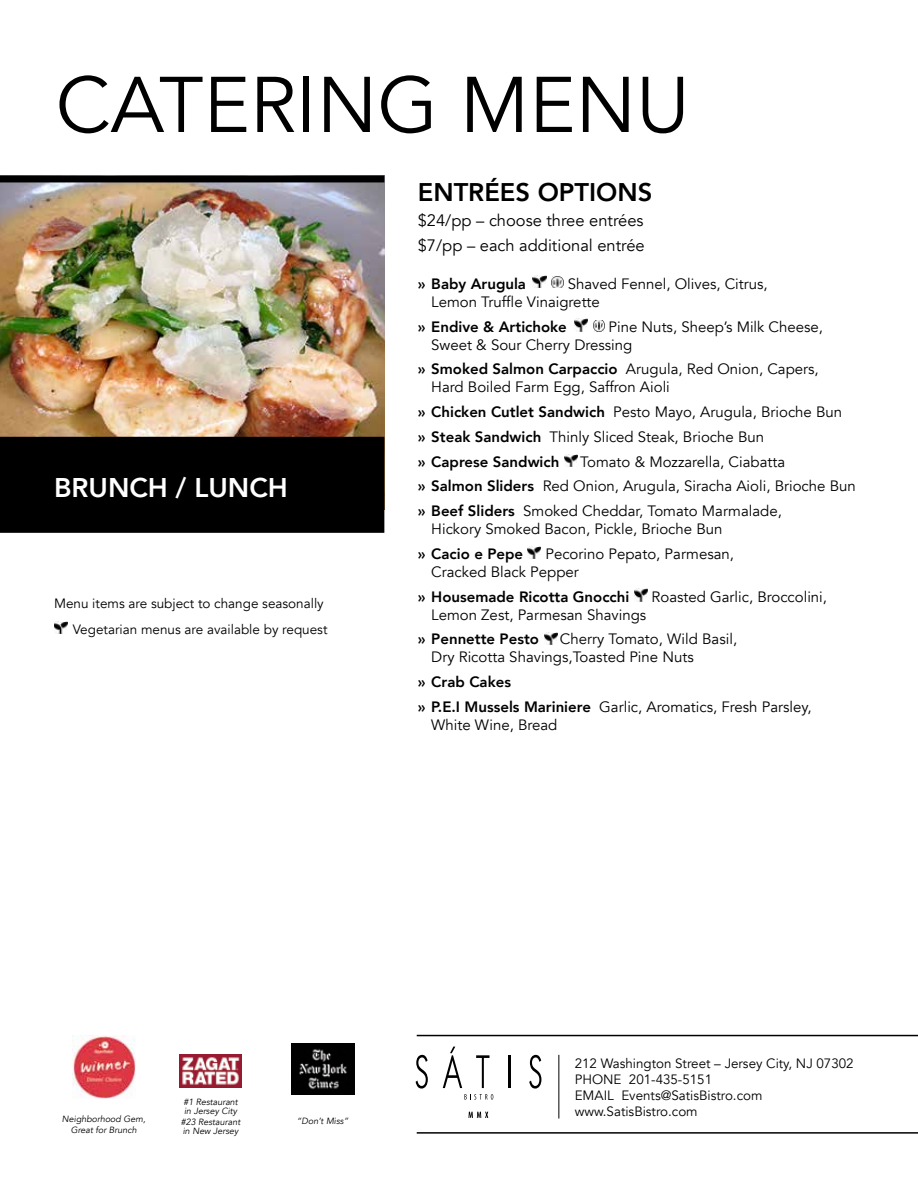
<style>
.page{position:relative;width:918px;height:1188px;background:#fff}
.page>*{position:absolute;margin:0;border:0;box-sizing:border-box;transform-origin:0 0}
.t1{font:78px "Avenir";color:#000}
.t2{font:800 27px "Avenir";color:#fff}
.t3{font:800 25.5px "Avenir";color:#000}
.t4{font:16.5px/24.8px "Avenir";color:#000}
.t5{font:15px/18px "Avenir";color:#000}
.t6{font:800 15px/24.8px "Avenir";color:#000}
.t7{font:13.5px/15.8px "Avenir";color:#000}
.t8{font:italic 9px/9px "Avenir";color:#000}
.s1{font-weight:800}
.s2{font-weight:400}
</style>
<div class="page">
<img style="left:179px;top:1055px;width:63px;height:32px">
<img style="left:291px;top:1044px;width:63px;height:51px">
<img style="left:72px;top:1036px;width:63px;height:63px">
<hr style="left:417px;top:1035px;width:501px;height:1px;background:#000">
<hr style="left:417px;top:1132px;width:501px;height:2px;background:#000">
<hr style="left:558px;top:1055px;width:1px;height:64px;background:#000">
<svg style="left:416px;top:1055px;width:12px;height:34px"></svg>
<svg style="left:476px;top:1055px;width:14px;height:33px"></svg>
<hr style="left:508px;top:1055px;width:2px;height:33px;background:#000">
<svg style="left:529px;top:1055px;width:12px;height:34px"></svg>
<svg style="left:443px;top:1047px;width:19px;height:41px"></svg>
<svg style="left:464px;top:1094px;width:29px;height:6px"></svg>
<svg style="left:468px;top:1112px;width:20px;height:6px"></svg>
<img style="left:0;top:182px;width:384px;height:255px">
<div style="left:0;top:176px;width:384px;height:6px;border:2px solid #000"></div>
<div style="left:1px;top:438px;width:383px;height:94px;background:#000"></div>
<div style="left:0;top:437px;width:384px;height:96px;border:2px solid #000"></div>
<svg style="left:533px;top:275px;width:13px;height:13px"></svg>
<svg style="left:552px;top:276px;width:11px;height:12px"></svg>
<img style="left:574px;top:319px;width:14px;height:12px">
<svg style="left:593px;top:320px;width:12px;height:11px"></svg>
<img style="left:527px;top:546px;width:14px;height:13px">
<img style="left:564px;top:454px;width:14px;height:13px">
<img style="left:634px;top:589px;width:14px;height:12px">
<img style="left:544px;top:632px;width:14px;height:13px">
<img style="left:54px;top:621px;width:14px;height:13px">
<h1 class="t1" style="left:56px;top:59px;width:635px">CATERING MENU</h1>
<h2 class="t2" style="left:54px;top:467px;width:235px">BRUNCH / LUNCH</h2>
<p class="t7" style="left:54px;top:590px;width:275px;line-height:26.2px;text-align:right">Menu items are subject to change seasonally<br>Vegetarian menus are available by request</p>
<h3 class="t3" style="left:418px;top:172px;width:236px">ENTRÉES OPTIONS</h3>
<p class="t4" style="left:418px;top:208px;width:229px">$24/pp – choose three entrées $7/pp – each additional entrée</p>
<p class="t6" style="left:418px;top:271px;width:110px">» Baby Arugula</p>
<p class="t5" style="left:431px;top:275px;width:338px;text-indent:136px">Shaved Fennel, Olives, Citrus,<br>Lemon Truffle Vinaigrette</p>
<p class="t6" style="left:418px;top:314px;width:151px">» Endive &amp; Artichoke</p>
<p class="t5" style="left:431px;top:318px;width:393px;text-indent:177px">Pine Nuts, Sheep’s Milk Cheese,<br>Sweet &amp; Sour Cherry Dressing</p>
<p class="t5" style="left:431px;top:360px;width:389px;text-indent:-14px"><span class="s1">» Smoked Salmon Carpaccio</span> Arugula, Red Onion, Capers,<br>Hard Boiled Farm Egg, Saffron Aioli</p>
<p class="t5" style="left:418px;top:400px;width:426px;line-height:24.8px"><span class="s1">» Chicken Cutlet Sandwich</span> Pesto Mayo, Arugula, Brioche Bun <span class="s1">» Steak Sandwich</span> Thinly Sliced Steak, Brioche Bun<br><span class="s1">» Caprese Sandwich</span></p>
<p class="t5" style="left:418px;top:449px;width:440px;line-height:24.8px;text-indent:162px">Tomato &amp; Mozzarella, Ciabatta<br><span class="s1">» Salmon Sliders</span> Red Onion, Arugula, Siracha Aioli, Brioche Bun <span class="s1">» Beef Sliders</span> Smoked Cheddar, Tomato Marmalade,</p>
<p class="t5" style="left:431px;top:520px;width:293px">Hickory Smoked Bacon, Pickle, Brioche Bun</p>
<p class="t6" style="left:418px;top:541px;width:107px">» Cacio e Pepe</p>
<p class="t5" style="left:431px;top:545px;width:304px;text-indent:114px">Pecorino Pepato, Parmesan,<br>Cracked Black Pepper</p>
<p class="t6" style="left:418px;top:584px;width:213px">» Housemade Ricotta Gnocchi</p>
<p class="t5" style="left:652px;top:588px;width:177px">Roasted Garlic, Broccolini,</p>
<p class="t5" style="left:431px;top:606px;width:217px">Lemon Zest, Parmesan Shavings</p>
<p class="t6" style="left:418px;top:627px;width:123px">» Pennette Pesto</p>
<p class="t5" style="left:431px;top:630px;width:307px;text-indent:129px">Cherry Tomato, Wild Basil,<br>Dry Ricotta Shavings,Toasted Pine Nuts</p>
<p class="t6" style="left:418px;top:669px;width:395px">» Crab Cakes<br>» P.E.I Mussels Mariniere <span class="s2">Garlic, Aromatics, Fresh Parsley,</span></p>
<p class="t5" style="left:431px;top:716px;width:128px">White Wine, Bread</p>
<p class="t8" style="left:183px;top:1097px;width:56px">#1 Restaurant in Jersey City</p>
<p class="t8" style="left:181px;top:1118px;width:61px">#23 Restaurant in New Jersey</p>
<p class="t8" style="left:62px;top:1115px;width:85px">Neighborhood Gem,</p>
<p class="t8" style="left:297px;top:1116px;width:53px">“Don’t Miss”</p>
<p class="t8" style="left:71px;top:1125px;width:67px">Great for Brunch</p>
<p class="t7" style="left:575px;top:1056px;width:280px">212 Washington Street – Jersey City, NJ 07302<br>PHONE 201-435-5151<br>EMAIL Events@SatisBistro.com www.SatisBistro.com</p>
</div>
